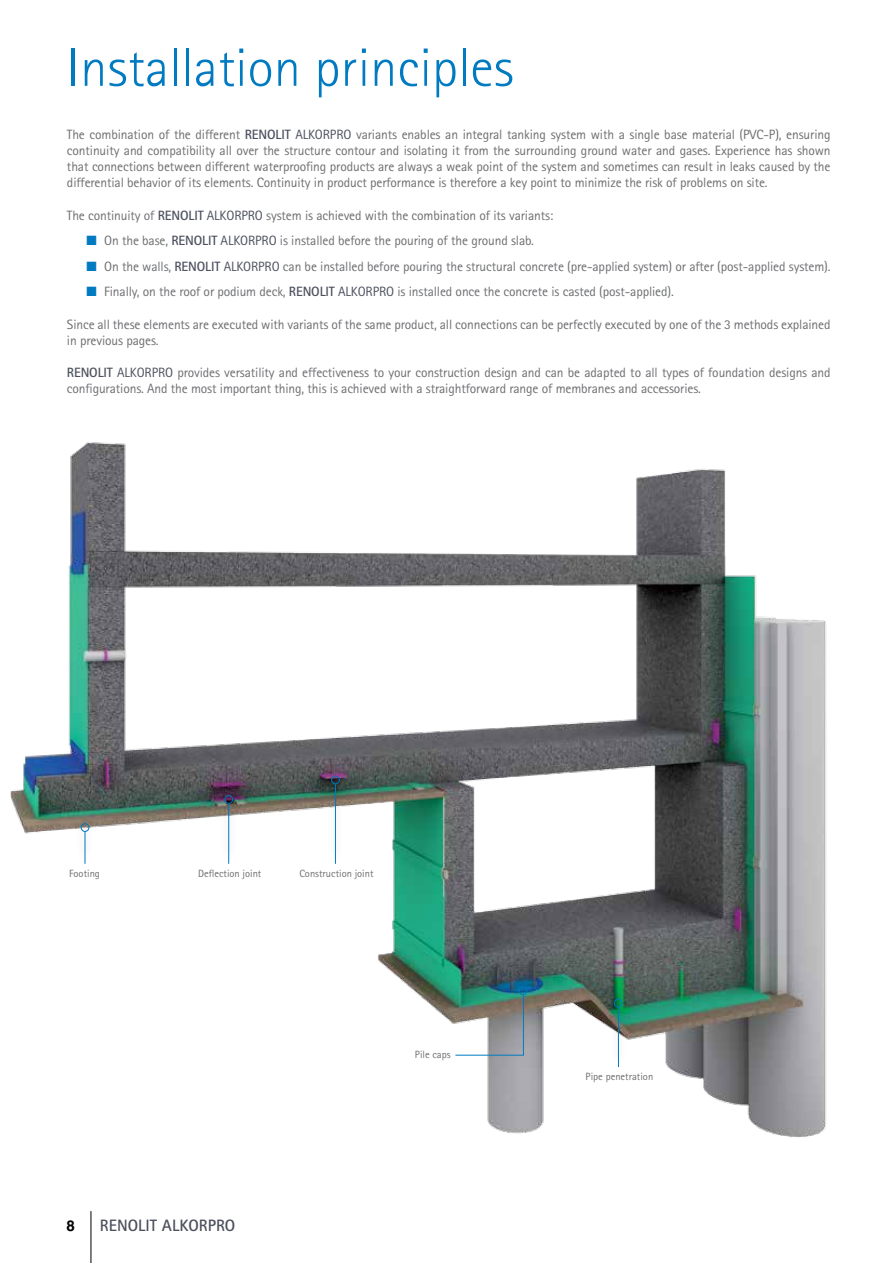
<style>
.page{position:relative;width:893px;height:1263px;background:#fff}
.page>*{position:absolute;margin:0;border:0;box-sizing:border-box;transform-origin:0 0}
.t1{font:300 54px "Rotis Sans Serif";letter-spacing:.005em;color:#007ac1}
.t2{font:700 16.5px "Rotis Sans Serif";color:#4c515e}
.t3{font:700 15px "Helvetica";color:#000}
.t4{font:13.5px/16.2px "Rotis Sans Serif";letter-spacing:-.01em;color:#6d6e71}
.t5{font:10.5px "Rotis Sans Serif";color:#6d6e71}
.s1{font-weight:700;color:#4c515e}
.s2{color:#4c515e}
.s3{color:#007ac1}
</style>
<div class="page">
<img style="left:11px;top:442px;width:816px;height:695px">
<div style="left:610px;top:992px;width:17px;height:73px;background:#000;opacity:.4"></div>
<hr style="left:618px;top:1007px;width:1px;height:60px;background:#007ac1">
<hr style="left:91px;top:1211px;width:1px;height:52px;background:#000">
<div style="left:519px;top:986px;width:8px;height:9px;border:1px solid #007ac1;border-radius:50%"></div>
<div style="left:614px;top:999px;width:8px;height:8px;border:1px solid #007ac1;border-radius:50%"></div>
<div style="left:76px;top:816px;width:18px;height:46px;background:#000;opacity:.4"></div>
<hr style="left:85px;top:831px;width:1px;height:33px;background:#007ac1">
<div style="left:220px;top:788px;width:17px;height:74px;background:#000;opacity:.4"></div>
<hr style="left:228px;top:804px;width:1px;height:60px;background:#007ac1">
<svg style="left:455px;top:994px;width:69px;height:62px"></svg>
<div style="left:327px;top:769px;width:17px;height:93px;background:#000;opacity:.4"></div>
<hr style="left:335px;top:784px;width:1px;height:80px;background:#007ac1">
<h1 class="t1" style="left:67px;top:37px;width:448px">Installation principles</h1>
<p class="t4" style="left:67px;top:126px;width:765px;text-align:justify">The combination of the different <span class="s1">RENOLIT</span> <span class="s2">ALKORPRO</span> variants enables an integral tanking system with a single base material (PVC-P), ensuring continuity and compatibility all over the structure contour and isolating it from the surrounding ground water and gases. Experience has shown that connections between different waterproofing products are always a weak point of the system and sometimes can result in leaks caused by the differential behavior of its elements. Continuity in product performance is therefore a key point to minimize the risk of problems on site.</p>
<p class="t4" style="left:67px;top:207px;width:488px">The continuity of <span class="s1">RENOLIT</span> <span class="s2">ALKORPRO</span> system is achieved with the combination of its variants:</p>
<p class="t4" style="left:86px;top:232px;width:449px"><span class="s3">■</span> On the base, <span class="s1">RENOLIT</span> <span class="s2">ALKORPRO</span> is installed before the pouring of the ground slab.</p>
<p class="t4" style="left:86px;top:258px;width:746px"><span class="s3">■</span> On the walls, <span class="s1">RENOLIT</span> <span class="s2">ALKORPRO</span> can be installed before pouring the structural concrete (pre-applied system) or after (post-applied system).</p>
<p class="t4" style="left:86px;top:283px;width:589px"><span class="s3">■</span> Finally, on the roof or podium deck, <span class="s1">RENOLIT</span> <span class="s2">ALKORPRO</span> is installed once the concrete is casted (post-applied).</p>
<p class="t4" style="left:67px;top:316px;width:765px">Since all these elements are executed with variants of the same product, all connections can be perfectly executed by one of the 3 methods explained in previous pages.</p>
<p class="t4" style="left:67px;top:364px;width:765px"><span class="s1">RENOLIT</span> <span class="s2">ALKORPRO</span> provides versatility and effectiveness to your construction design and can be adapted to all types of foundation designs and configurations. And the most important thing, this is achieved with a straightforward range of membranes and accessories.</p>
<p class="t5" style="left:69px;top:867px;width:32px">Footing</p>
<p class="t5" style="left:198px;top:867px;width:65px">Deflection joint</p>
<p class="t5" style="left:299px;top:867px;width:76px">Construction joint</p>
<p class="t3" style="left:67px;top:1216px;width:10px">8</p>
<p class="t2" style="left:100px;top:1214px;width:137px">RENOLIT ALKORPRO</p>
<p class="t5" style="left:415px;top:1048px;width:37px">Pile caps</p>
<p class="t5" style="left:586px;top:1070px;width:69px">Pipe penetration</p>
</div>
